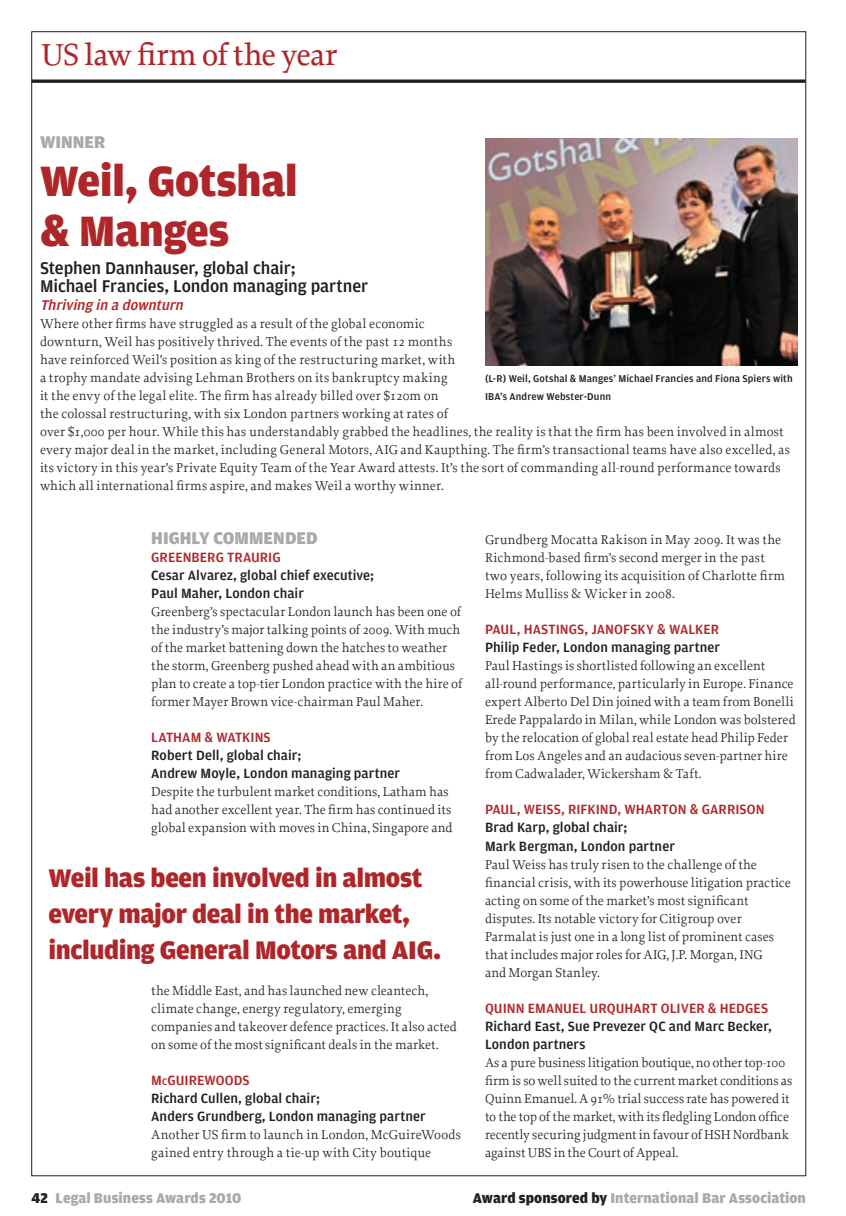
<style>
.page{position:relative;width:846px;height:1216px;background:#fff}
.page>*{position:absolute;margin:0;border:0;box-sizing:border-box;transform-origin:0 0}
.t1{font:900 45px/49.5px "Amplitude";letter-spacing:-.01em;color:#af262a}
.t2{font:500 31.8px "Proforma";letter-spacing:-.03em;color:#af262a}
.t3{font:900 27px/36px "Amplitude";letter-spacing:-.015em;color:#af262a}
.t4{font:500 18px/18px "Amplitude";letter-spacing:-.005em;color:#231f20}
.t5{font:900 18px "Amplitude";letter-spacing:.005em;color:#a8a9ad}
.t6{font:900 15px "Amplitude";letter-spacing:.005em;color:#a8a9ad}
.t7{font:italic 500 15px "Amplitude";color:#af262a}
.t8{font:500 14.25px/18px "Amplitude";letter-spacing:.005em;color:#231f20}
.t9{font:500 14.25px "Amplitude";letter-spacing:.005em;color:#af262a}
.t10{font:13.5px/18px "Proforma";letter-spacing:.005em;color:#231f20}
.t11{font:500 10.5px/18px "Amplitude";letter-spacing:.015em;color:#231f20}
.s1{color:#af262a}
.s2{font-size:10.05px;color:#af262a}
.s3{color:#231f20}
</style>
<div class="page">
<svg style="left:31px;top:79px;width:774px;height:4px;background:#454243"></svg>
<img style="left:485px;top:138px;width:312px;height:228px">
<h2 class="t2" style="left:41px;top:35px;width:297px">US law firm of the year</h2>
<h3 class="t5" style="left:40px;top:132px;width:56px">Winner</h3>
<h1 class="t1" style="left:40px;top:157px;width:259px">Weil, Gotshal &amp; Manges</h1>
<h3 class="t4" style="left:40px;top:259px;width:329px">Stephen Dannhauser, global chair;<br>Michael Francies, London managing partner</h3>
<p class="t7" style="left:40px;top:297px;width:148px">Thriving in a downturn</p>
<p class="t10" style="left:40px;top:314px;width:751px">Where other firms have struggled as a result of the global economic<br>downturn, Weil has positively thrived. The events of the past 12 months<br>have reinforced Weil’s position as king of the restructuring market, with<br>a trophy mandate advising Lehman Brothers on its bankruptcy making<br>it the envy of the legal elite. The firm has already billed over $120m on<br>the colossal restructuring, with six London partners working at rates of<br>over $1,000 per hour. While this has understandably grabbed the headlines, the reality is that the firm has been involved in almost every major deal in the market, including General Motors, AIG and Kaupthing. The firm’s transactional teams have also excelled, as its victory in this year’s Private Equity Team of the Year Award attests. It’s the sort of commanding all-round performance towards which all international firms aspire, and makes Weil a worthy winner.</p>
<p class="t11" style="left:485px;top:370px;width:309px">(L-R) Weil, Gotshal &amp; Manges’ Michael Francies and Fiona Spiers with<br>IBA’s Andrew Webster-Dunn</p>
<h3 class="t5" style="left:151px;top:528px;width:75px">highly comme</h3>
<h3 class="t5" style="left:273px;top:528px;width:24px">nded</h3>
<p class="t9" style="left:151px;top:549px;width:131px">GREENBERG TRAURIG</p>
<p class="t8" style="left:151px;top:566px;width:224px">Cesar Alvarez, global chief executive;<br>Paul Maher, London chair</p>
<p class="t10" style="left:151px;top:602px;width:312px">Greenberg’s spectacular London launch has been one of the industry’s major talking points of 2009. With much of the market battening down the hatches to weather the storm, Greenberg pushed ahead with an ambitious plan to create a top-tier London practice with the hire of former Mayer Brown vice-chairman Paul Maher.</p>
<p class="t9" style="left:151px;top:729px;width:121px">LATHAM &amp; WATKINS</p>
<p class="t8" style="left:151px;top:746px;width:250px">Robert Dell, global chair;<br>Andrew Moyle, London managing partner</p>
<p class="t10" style="left:151px;top:782px;width:303px">Despite the turbulent market conditions, Latham has had another excellent year. The firm has continued its global expansion with moves in China, Singapore and</p>
<h3 class="t3" style="left:48px;top:859px;width:394px">Weil has been involved in almost every major deal in the market, including General Motors and AIG.</h3>
<p class="t10" style="left:151px;top:980px;width:307px">the Middle East, and has launched new cleantech, climate change, energy regulatory, emerging companies and takeover defence practices. It also acted on some of the most significant deals in the market.</p>
<p class="t8" style="left:151px;top:1070px;width:276px"><span class="s1">M</span><span class="s2">c</span><span class="s1">GUIREWOODS<br></span>Richard Cullen, global chair;<br>Anders Grundberg, London managing partner</p>
<p class="t10" style="left:151px;top:1124px;width:311px">Another US firm to launch in London, McGuireWoods gained entry through a tie-up with City boutique</p>
<p class="t10" style="left:485px;top:530px;width:301px">Grundberg Mocatta Rakison in May 2009. It was the Richmond-based firm’s second merger in the past two years, following its acquisition of Charlotte firm Helms Mulliss &amp; Wicker in 2008.</p>
<p class="t9" style="left:485px;top:621px;width:236px">PAUL, HASTINGS, JANOFSKY &amp; WALKER</p>
<p class="t8" style="left:485px;top:638px;width:236px">Philip Feder, London managing partner</p>
<p class="t10" style="left:485px;top:656px;width:312px">Paul Hastings is shortlisted following an excellent all-round performance, particularly in Europe. Finance expert Alberto Del Din joined with a team from Bonelli Erede Pappalardo in Milan, while London was bolstered by the relocation of global real estate head Philip Feder from Los Angeles and an audacious seven-partner hire from Cadwalader, Wickersham &amp; Taft.</p>
<p class="t9" style="left:485px;top:801px;width:281px">PAUL, WEISS, RIFKIND, WHARTON &amp; GARRISON</p>
<p class="t8" style="left:485px;top:818px;width:191px">Brad Karp, global chair;<br>Mark Bergman, London partner</p>
<p class="t10" style="left:485px;top:854px;width:307px">Paul Weiss has truly risen to the challenge of the financial crisis, with its powerhouse litigation practice acting on some of the market’s most significant disputes. Its notable victory for Citigroup over Parmalat is just one in a long list of prominent cases that includes major roles for AIG, J.P. Morgan, ING<br>and Morgan Stanley.</p>
<p class="t9" style="left:485px;top:999px;width:284px">QUINN EMANUEL URQUHART OLIVER &amp; HEDGES</p>
<p class="t8" style="left:485px;top:1016px;width:288px">Richard East, Sue Prevezer QC and Marc Becker,<br>London partners</p>
<p class="t10" style="left:485px;top:1052px;width:309px">As a pure business litigation boutique, no other top-100 firm is so well suited to the current market conditions as Quinn Emanuel. A 91% trial success rate has powered it to the top of the market, with its fledgling London office recently securing judgment in favour of HSH Nordbank against UBS in the Court of Appeal.</p>
<p class="t6" style="left:31px;top:1189px;width:211px"><span class="s3">42</span> Legal Business Awards 2010</p>
<p class="t6" style="left:472px;top:1189px;width:334px"><span class="s3">Award sponsored by</span> International Bar Association</p>
</div>
